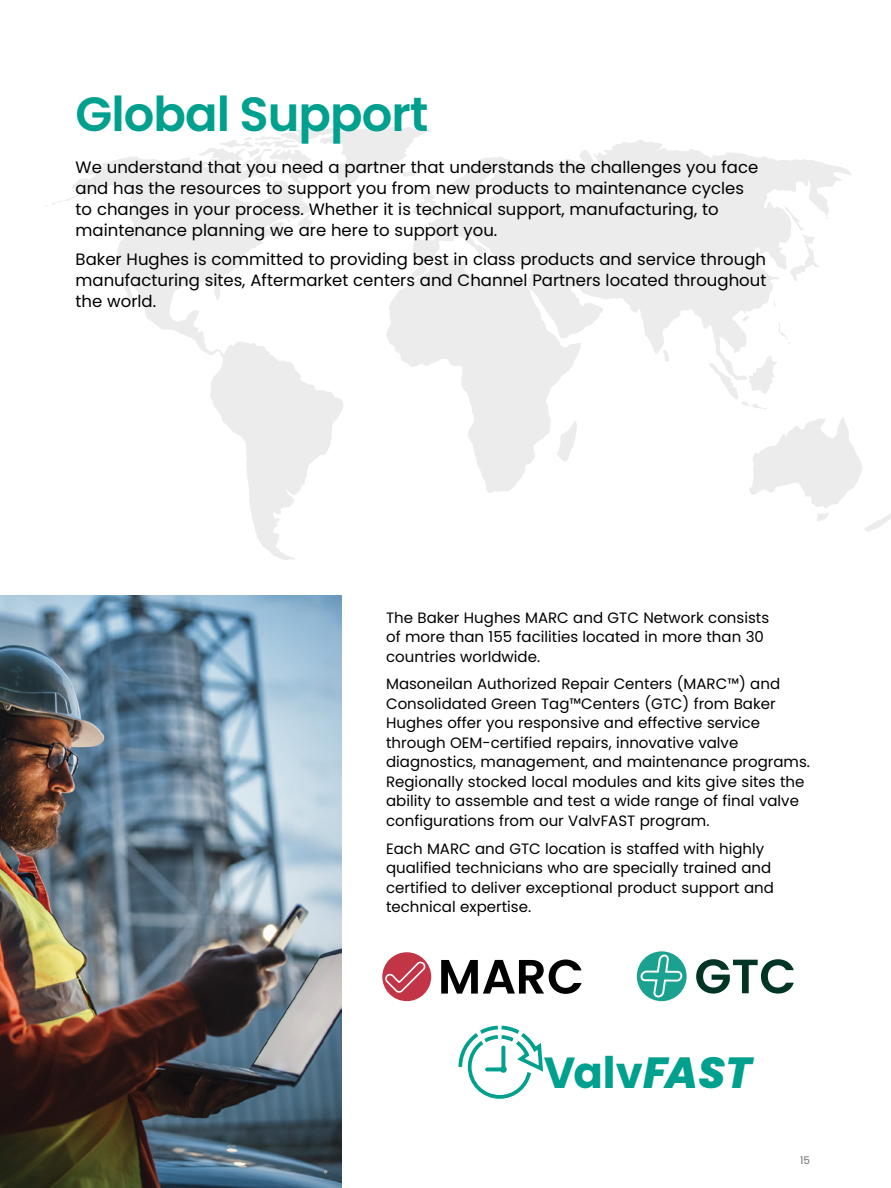
<style>
.page{position:relative;width:891px;height:1188px;background:#fff}
.page>*{position:absolute;margin:0;border:0;box-sizing:border-box;transform-origin:0 0}
.t1{font:600 48px "Poppins";letter-spacing:-.02em;color:#00a08e}
.t2{font:700 43.5px "Poppins";color:#00a08e}
.t3{font:16.5px/21px "Poppins";color:#000}
.t4{font:15px/19.5px "Poppins";color:#000}
.t5{font:10.5px "Poppins";color:#6d6e71}
.s1{font-weight:800;font-style:italic}
</style>
<div class="page">
<svg style="left:52px;top:156px;width:292px;height:404px"></svg>
<svg style="left:124px;top:205px;width:5px;height:7px"></svg>
<svg style="left:81px;top:192px;width:14px;height:8px"></svg>
<svg style="left:386px;top:285px;width:172px;height:208px"></svg>
<svg style="left:556px;top:421px;width:21px;height:41px"></svg>
<svg style="left:410px;top:140px;width:441px;height:241px;fill:#ececec"></svg>
<svg style="left:197px;top:127px;width:249px;height:103px"></svg>
<svg style="left:663px;top:349px;width:9px;height:14px"></svg>
<svg style="left:741px;top:316px;width:8px;height:6px"></svg>
<svg style="left:784px;top:206px;width:36px;height:76px"></svg>
<svg style="left:777px;top:322px;width:14px;height:23px"></svg>
<svg style="left:709px;top:355px;width:69px;height:54px"></svg>
<svg style="left:749px;top:418px;width:142px;height:114px"></svg>
<svg style="left:696px;top:959px;width:98px;height:35px"></svg>
<svg style="left:637px;top:951px;width:50px;height:50px"></svg>
<svg style="left:641px;top:956px;width:42px;height:42px;background:#4cb5a7"></svg>
<svg style="left:441px;top:960px;width:140px;height:34px"></svg>
<div style="left:382px;top:952px;width:49px;height:49px;background:#c13546;border-radius:50%"></div>
<svg style="left:383px;top:960px;width:43px;height:35px"></svg>
<svg style="left:458px;top:1026px;width:86px;height:73px"></svg>
<img style="left:0;top:595px;width:341px;height:593px">
<h1 class="t1" style="left:76px;top:87px;width:354px">Global Support</h1>
<p class="t3" style="left:76px;top:156px;width:684px">We understand that you need a partner that understands the challenges you face and has the resources to support you from new products to maintenance cycles to changes in your process. Whether it is technical support, manufacturing, to maintenance planning we are here to support you.</p>
<p class="t3" style="left:76px;top:249px;width:692px;text-align:justify">Baker Hughes is committed to providing best in class products and service through manufacturing sites, Aftermarket centers and Channel Partners located throughout the world.</p>
<p class="t4" style="left:386px;top:608px;width:385px">The Baker Hughes MARC and GTC Network consists of more than 155 facilities located in more than 30 countries worldwide.</p>
<p class="t4" style="left:386px;top:675px;width:425px">Masoneilan Authorized Repair Centers (MARC™) and Consolidated Green Tag™Centers (GTC) from Baker Hughes offer you responsive and effective service through OEM-certified repairs, innovative valve diagnostics, management, and maintenance programs.<br>Regionally stocked local modules and kits give sites the ability to assemble and test a wide range of final valve configurations from our ValvFAST program.</p>
<p class="t4" style="left:386px;top:839px;width:389px">Each MARC and GTC location is staffed with highly qualified technicians who are specially trained and certified to deliver exceptional product support and technical expertise.</p>
<h2 class="t2" style="left:544px;top:1044px;width:209px">Valv<span class="s1">FAST</span></h2>
<p class="t5" style="left:800px;top:1154px;width:11px">15</p>
</div>
